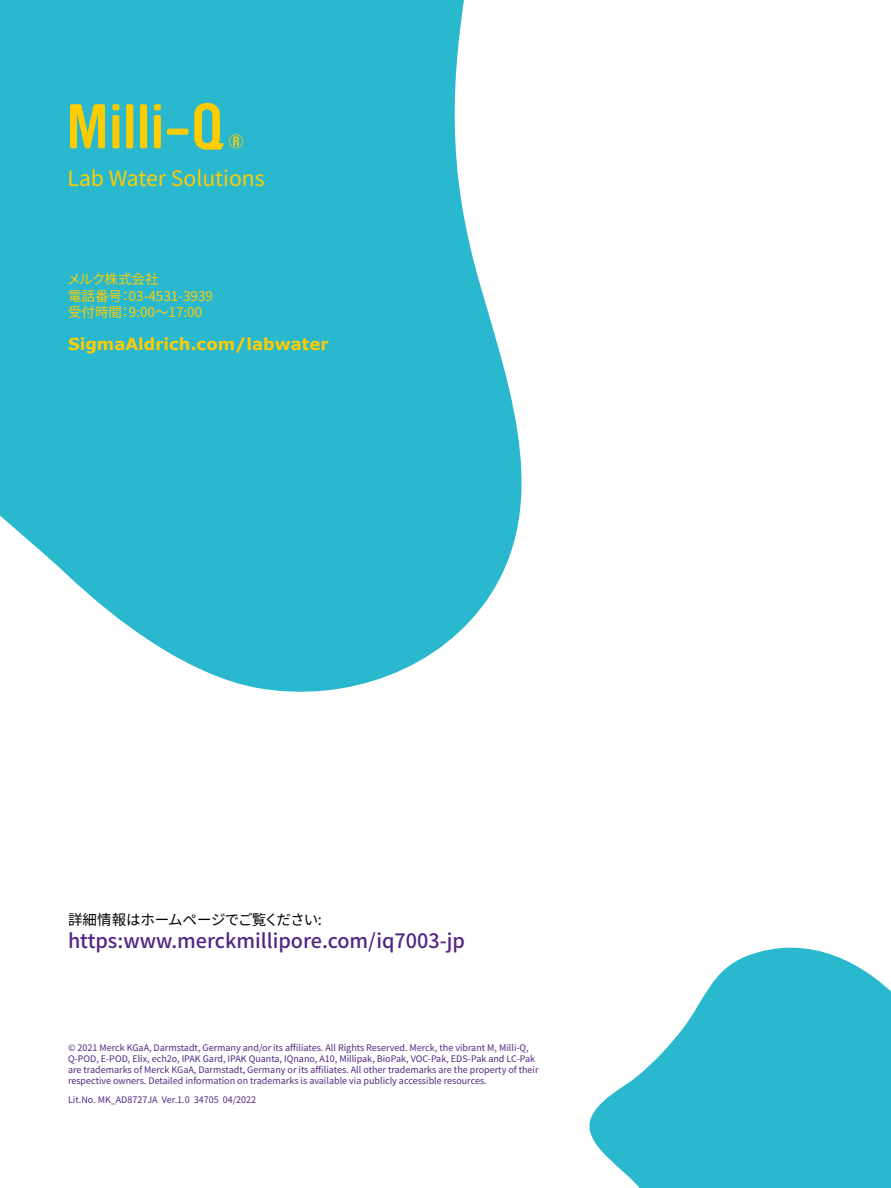
<style>
.page{position:relative;width:891px;height:1188px;background:#fff}
.page>*{position:absolute;margin:0;border:0;box-sizing:border-box;transform-origin:0 0}
.t1{font:21.15px "Noto Sans CJ Kjp";color:#fc0}
.t2{font:500 19.8px "Noto Sans CJ Kjp";color:#522583}
.t3{font:700 16.5px "Verdana";color:#fc0}
.t4{font:14.55px "Noto Sans CJ Kjp";letter-spacing:-.025em;color:#000}
.t5{font:13.5px/16.5px "Noto Sans CJ Kjp";color:#fc0}
.t6{font:9px/10.8px "Noto Sans CJ Kjp";color:#522583}
</style>
<div class="page">
<svg style="left:0;top:0;width:522px;height:692px;fill:#29b8ce"></svg>
<svg style="left:589px;top:947px;width:302px;height:241px;fill:#29b8ce"></svg>
<svg style="left:70px;top:104px;width:35px;height:44px"></svg>
<div style="left:140px;top:104px;width:7px;height:44px;background:#fc0;border-radius:2px"></div>
<div style="left:154px;top:104px;width:7px;height:6px;background:#fc0;border-radius:2px"></div>
<div style="left:126px;top:104px;width:7px;height:44px;background:#fc0;border-radius:2px"></div>
<div style="left:112px;top:115px;width:7px;height:33px;background:#fc0;border-radius:2px"></div>
<svg style="left:194px;top:103px;width:49px;height:47px"></svg>
<div style="left:154px;top:115px;width:7px;height:33px;background:#fc0;border-radius:2px"></div>
<div style="left:167px;top:129px;width:22px;height:6px;background:#fc0;border-radius:2px"></div>
<div style="left:112px;top:104px;width:7px;height:6px;background:#fc0;border-radius:2px"></div>
<h1 class="t1" style="left:68px;top:166px;width:199px">Lab Water Solutions</h1>
<h3 class="t5" style="left:67px;top:272px;width:147px">メルク株式会社<br>電話番号：03-4531-3939受付時間：9:00～17:00</h3>
<h3 class="t3" style="left:68px;top:333px;width:262px">SigmaAldrich.com/labwater</h3>
<h3 class="t4" style="left:68px;top:911px;width:255px">詳細情報はホームページでご覧ください:</h3>
<h2 class="t2" style="left:68px;top:930px;width:398px">https:www.merckmillipore.com/iq7003-jp</h2>
<p class="t6" style="left:68px;top:1043px;width:472px">© 2021 Merck KGaA, Darmstadt, Germany and/or its affiliates. All Rights Reserved. Merck, the vibrant M, Milli-Q, Q-POD, E-POD, Elix, ech2o, IPAK Gard, IPAK Quanta, IQnano, A10, Millipak, BioPak, VOC-Pak, EDS-Pak and LC-Pak are trademarks of Merck KGaA, Darmstadt, Germany or its affiliates. All other trademarks are the property of their respective owners. Detailed information on trademarks is available via publicly accessible resources.</p>
<p class="t6" style="left:68px;top:1094px;width:190px">Lit.No. MK_AD8727JA Ver.1.0 34705 04/2022</p>
</div>
